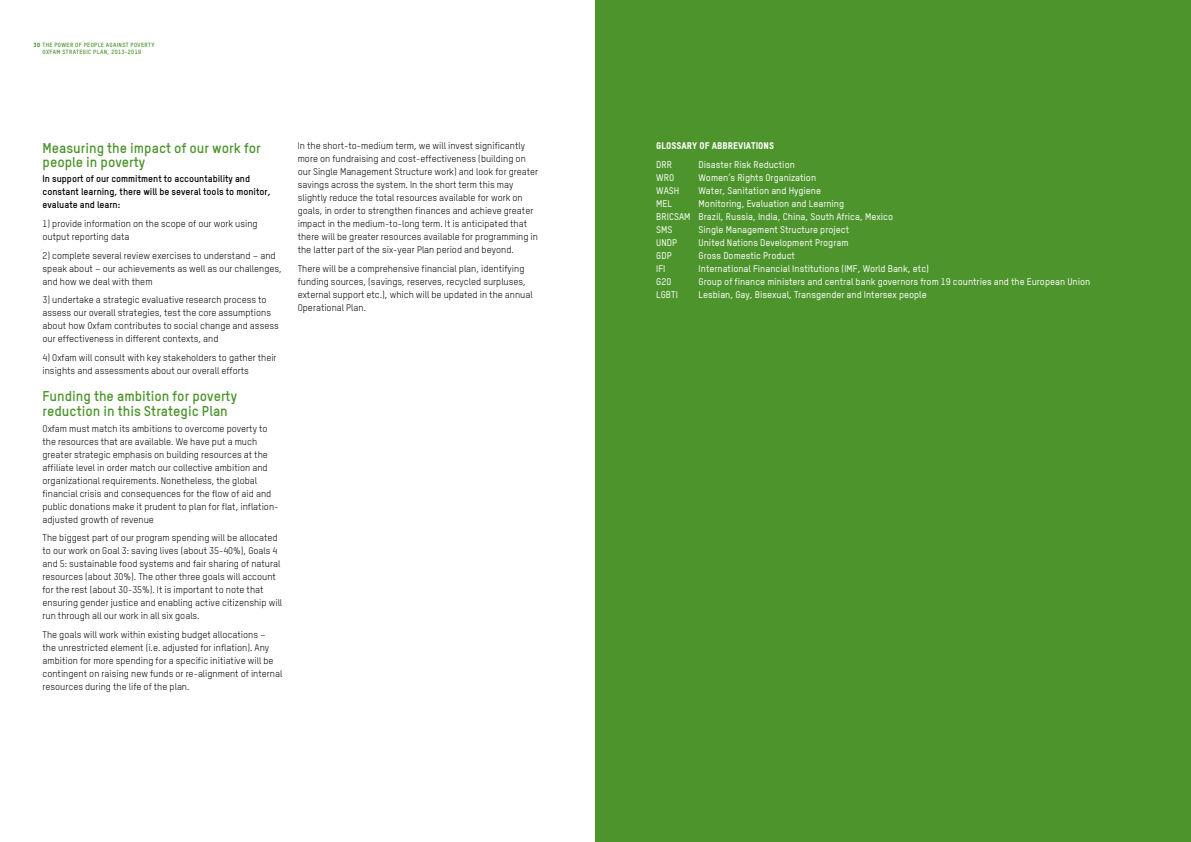
<style>
.page{position:relative;width:1191px;height:842px;background:#fff}
.page>*{position:absolute;margin:0;border:0;box-sizing:border-box;transform-origin:0 0}
.t1{font:700 14px/14px "Oxfam TSTARPRO";color:#4d942c}
.t2{font:9.5px/13px "Oxfam TSTARPRO";color:#000}
.t3{font:500 9.5px/13px "Oxfam TSTARPRO";color:#fff}
.t4{font:700 9.5px/13px "Oxfam TSTARPRO";color:#000}
.t5{font:9.5px "Oxfam TSTARPRO Headline";color:#fff}
.t6{font:700 6px/7.2px "Oxfam TSTARPRO";letter-spacing:.05em;color:#4d942c}
.s1{font-family:"Oxfam TSTARPRO Headline";font-weight:400}
</style>
<div class="page">
<div style="left:595px;top:0;width:596px;height:842px;background:#4d942c"></div>
<p class="t6" style="left:43px;top:41px;width:113px;text-indent:-9px"><span class="s1">30</span> THE POWER OF PEOPLE AGAINST POVERTY<br>OXFAM STRATEGIC PLAN, 2013-2019</p>
<h1 class="t1" style="left:43px;top:140px;width:220px">Measuring the impact of our work for people in poverty</h1>
<p class="t4" style="left:43px;top:172px;width:230px">In support of our commitment to accountability and constant learning, there will be several tools to monitor, evaluate and learn:</p>
<p class="t2" style="left:43px;top:217px;width:217px">1) provide information on the scope of our work using output reporting data</p>
<p class="t2" style="left:43px;top:249px;width:241px">2) complete several review exercises to understand – and speak about – our achievements as well as our challenges, and how we deal with them</p>
<p class="t2" style="left:43px;top:293px;width:238px">3) undertake a strategic evaluative research process to assess our overall strategies, test the core assumptions about how Oxfam contributes to social change and assess our effectiveness in different contexts, and</p>
<p class="t2" style="left:43px;top:351px;width:236px">4) Oxfam will consult with key stakeholders to gather their insights and assessments about our overall efforts</p>
<h1 class="t1" style="left:43px;top:388px;width:196px;line-height:15px">Funding the ambition for poverty reduction in this Strategic Plan</h1>
<p class="t2" style="left:43px;top:422px;width:237px">Oxfam must match its ambitions to overcome poverty to the resources that are available. We have put a much greater strategic emphasis on building resources at the affiliate level in order match our collective ambition and organizational requirements. Nonetheless, the global financial crisis and consequences for the flow of aid and public donations make it prudent to plan for flat, inflation&shy;adjusted growth of revenue</p>
<p class="t2" style="left:43px;top:531px;width:241px">The biggest part of our program spending will be allocated to our work on Goal 3: saving lives (about 35-40%), Goals 4 and 5: sustainable food systems and fair sharing of natural resources (about 30%). The other three goals will account for the rest (about 30-35%). It is important to note that ensuring gender justice and enabling active citizenship will run through all our work in all six goals.</p>
<p class="t2" style="left:43px;top:628px;width:241px">The goals will work within existing budget allocations –<br>the unrestricted element (i.e. adjusted for inflation). Any ambition for more spending for a specific initiative will be contingent on raising new funds or re-alignment of internal resources during the life of the plan.</p>
<p class="t2" style="left:298px;top:139px;width:242px">In the short-to-medium term, we will invest significantly more on fundraising and cost-effectiveness (building on our Single Management Structure work) and look for greater savings across the system. In the short term this may slightly reduce the total resources available for work on goals, in order to strengthen finances and achieve greater impact in the medium-to-long term. It is anticipated that there will be greater resources available for programming in the latter part of the six-year Plan period and beyond.</p>
<p class="t2" style="left:298px;top:262px;width:236px">There will be a comprehensive financial plan, identifying funding sources, (savings, reserves, recycled surpluses, external support etc.), which will be updated in the annual Operational Plan.</p>
<p class="t5" style="left:656px;top:140px;width:119px">GLOSSARY OF ABBREVIATIONS</p>
<p class="t3" style="left:656px;top:158px;width:17px">DRR</p>
<p class="t3" style="left:698px;top:158px;width:98px">Disaster Risk Reduction</p>
<p class="t3" style="left:656px;top:171px;width:19px">WRO</p>
<p class="t3" style="left:698px;top:171px;width:119px">Women’s Rights Organization</p>
<p class="t3" style="left:656px;top:184px;width:25px">WASH</p>
<p class="t3" style="left:698px;top:184px;width:124px">Water, Sanitation and Hygiene</p>
<p class="t3" style="left:656px;top:197px;width:17px">MEL</p>
<p class="t3" style="left:656px;top:197px;width:238px;text-indent:42px">Monitoring, Evaluation and Learning<br>BRICSAM Brazil, Russia, India, China, South Africa, Mexico<br>SMS</p>
<p class="t3" style="left:698px;top:223px;width:152px">Single Management Structure project</p>
<p class="t3" style="left:656px;top:236px;width:22px">UNDP</p>
<p class="t3" style="left:698px;top:236px;width:151px">United Nations Development Program</p>
<p class="t3" style="left:656px;top:249px;width:17px">GDP</p>
<p class="t3" style="left:698px;top:249px;width:98px">Gross Domestic Product</p>
<p class="t3" style="left:656px;top:262px;width:11px">IFI</p>
<p class="t3" style="left:698px;top:262px;width:232px">International Financial Institutions (IMF, World Bank, etc)</p>
<p class="t3" style="left:656px;top:275px;width:17px">G20</p>
<p class="t3" style="left:698px;top:275px;width:393px">Group of finance ministers and central bank governors from 19 countries and the European Union</p>
<p class="t3" style="left:656px;top:288px;width:23px">LGBTI</p>
<p class="t3" style="left:698px;top:288px;width:229px">Lesbian, Gay, Bisexual, Transgender and Intersex people</p>
</div>
